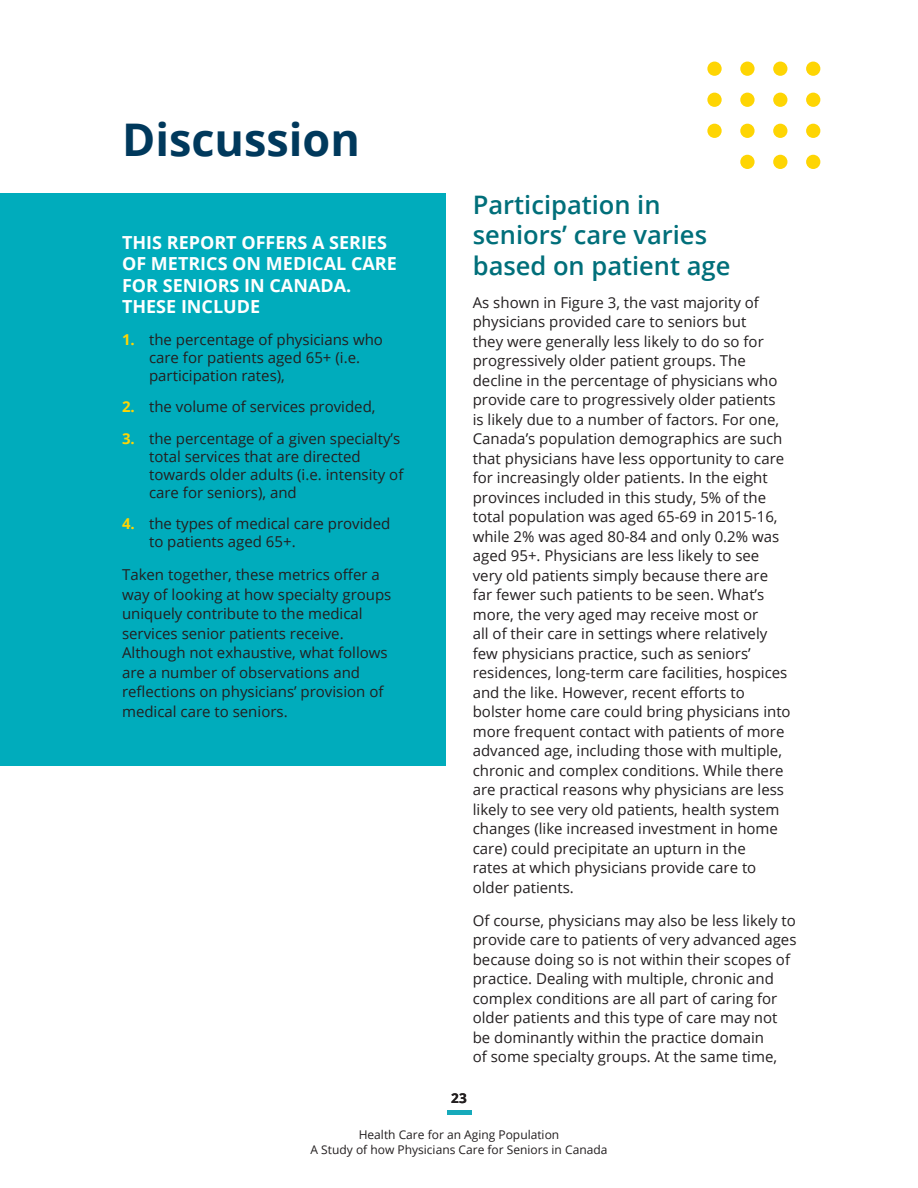
<style>
.page{position:relative;width:918px;height:1188px;background:#fff}
.page>*{position:absolute;margin:0;border:0;box-sizing:border-box;transform-origin:0 0}
.t1{font:700 45px "Open Sans";color:#00395c}
.t2{font:600 25.5px/30.6px "Open Sans";color:#006f7a}
.Body_Bold_White{font:700 18px/21.6px "Open Sans";color:#fff}
.Body{font:15px/19.5px "Open Sans";color:#231f20}
.t3{font:700 13.5px "Open Sans";color:#231f20}
.t4{font:12px/15px "Open Sans";color:#231f20;text-align:center}
.s1{font-weight:700;color:#fed503}
</style>
<div class="page">
<div style="left:447px;top:1110px;width:24px;height:5px;background:#16aabb"></div>
<div style="left:0;top:193px;width:446px;height:573px;background:#00acbc"></div>
<div style="left:806px;top:62px;width:14px;height:14px;background:#fed503;border-radius:50%"></div>
<div style="left:806px;top:93px;width:14px;height:14px;background:#fed503;border-radius:50%"></div>
<div style="left:806px;top:124px;width:14px;height:14px;background:#fed503;border-radius:50%"></div>
<div style="left:806px;top:155px;width:14px;height:14px;background:#fed503;border-radius:50%"></div>
<div style="left:773px;top:62px;width:14px;height:14px;background:#fed503;border-radius:50%"></div>
<div style="left:773px;top:93px;width:14px;height:14px;background:#fed503;border-radius:50%"></div>
<div style="left:773px;top:124px;width:14px;height:14px;background:#fed503;border-radius:50%"></div>
<div style="left:773px;top:155px;width:14px;height:14px;background:#fed503;border-radius:50%"></div>
<div style="left:740px;top:62px;width:15px;height:14px;background:#fed503;border-radius:50%"></div>
<div style="left:740px;top:93px;width:15px;height:14px;background:#fed503;border-radius:50%"></div>
<div style="left:740px;top:124px;width:15px;height:14px;background:#fed503;border-radius:50%"></div>
<div style="left:740px;top:155px;width:15px;height:14px;background:#fed503;border-radius:50%"></div>
<div style="left:707px;top:62px;width:15px;height:14px;background:#fed503;border-radius:50%"></div>
<div style="left:707px;top:93px;width:15px;height:14px;background:#fed503;border-radius:50%"></div>
<div style="left:707px;top:124px;width:15px;height:14px;background:#fed503;border-radius:50%"></div>
<h1 class="t1" style="left:122px;top:108px;width:239px">Discussion</h1>
<p class="Body_Bold_White" style="left:122px;top:231px;width:276px">THIS REPORT OFFERS A SERIES<br>OF METRICS ON MEDICAL CARE<br>FOR SENIORS IN CANADA.<br>THESE INCLUDE</p>
<p class="Body" style="left:149px;top:330px;width:235px;line-height:18px;text-indent:-27px"><span class="s1">1.</span> the percentage of physicians who care for patients aged 65+ (i.e. participation rates),</p>
<p class="Body" style="left:122px;top:397px;width:255px"><span class="s1">2.</span> the volume of services provided,</p>
<p class="Body" style="left:149px;top:429px;width:256px;line-height:18px;text-indent:-27px"><span class="s1">3.</span> the percentage of a given specialty’s total services that are directed towards older adults (i.e. intensity of care for seniors), and</p>
<p class="Body" style="left:149px;top:515px;width:243px;line-height:18px;text-indent:-27px"><span class="s1">4.</span> the types of medical care provided to patients aged 65+.</p>
<p class="Body" style="left:122px;top:565px;width:271px">Taken together, these metrics offer a way of looking at how specialty groups uniquely contribute to the medical services senior patients receive.<br>Although not exhaustive, what follows are a number of observations and reflections on physicians’ provision of medical care to seniors.</p>
<h2 class="t2" style="left:473px;top:188px;width:259px">Participation in seniors’ care varies based on patient age</h2>
<p class="Body" style="left:473px;top:292px;width:319px">As shown in Figure 3, the vast majority of physicians provided care to seniors but<br>they were generally less likely to do so for progressively older patient groups. The decline in the percentage of physicians who provide care to progressively older patients<br>is likely due to a number of factors. For one, Canada’s population demographics are such that physicians have less opportunity to care for increasingly older patients. In the eight provinces included in this study, 5% of the total population was aged 65-69 in 2015-16, while 2% was aged 80-84 and only 0.2% was aged 95+. Physicians are less likely to see very old patients simply because there are far fewer such patients to be seen. What’s more, the very aged may receive most or<br>all of their care in settings where relatively few physicians practice, such as seniors’ residences, long-term care facilities, hospices and the like. However, recent efforts to bolster home care could bring physicians into more frequent contact with patients of more advanced age, including those with multiple, chronic and complex conditions. While there are practical reasons why physicians are less likely to see very old patients, health system changes (like increased investment in home care) could precipitate an upturn in the<br>rates at which physicians provide care to older patients.</p>
<p class="Body" style="left:473px;top:910px;width:325px">Of course, physicians may also be less likely to provide care to patients of very advanced ages because doing so is not within their scopes of practice. Dealing with multiple, chronic and complex conditions are all part of caring for older patients and this type of care may not be dominantly within the practice domain<br>of some specialty groups. At the same time,</p>
<p class="t3" style="left:451px;top:1088px;width:17px">23</p>
<p class="t4" style="left:311px;top:1127px;width:298px">Health Care for an Aging Population<br>A Study of how Physicians Care for Seniors in Canada</p>
</div>
